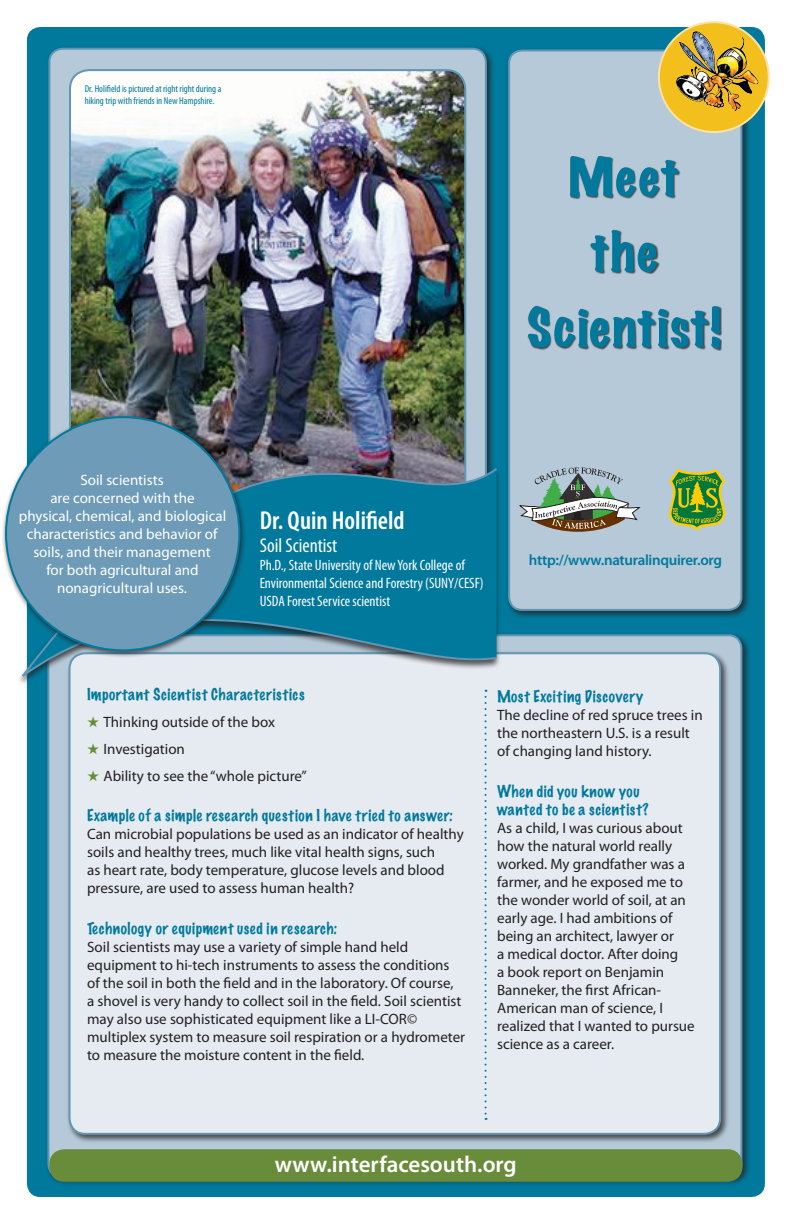
<style>
.page{position:relative;width:792px;height:1224px;background:#fff}
.page>*{position:absolute;margin:0;border:0;box-sizing:border-box;transform-origin:0 0}
.t1{font:600 condensed 26px "Myriad Pro";color:#fff}
.t2{font:600 23px "Myriad Pro";color:#fff}
.t3{font:condensed 20px "Myriad Pro";color:#fff}
.t4{font:15px/18px "Myriad Pro";color:#231f20}
.t5{font:100 15px/18px "Marker Felt";letter-spacing:.04em;color:#00799c}
.t6{font:15px/18px "Myriad Pro";color:#fff;text-align:center}
.t7{font:condensed 15px/18px "Myriad Pro";color:#fff}
.t8{font:600 15px "Myriad Pro";letter-spacing:-.02em;color:#00799c}
.t9{font:condensed 10px/12px "Myriad Pro";color:#00799c}
.s1{color:#698c3a}
</style>
<div class="page">
<div style="left:27px;top:27px;width:738px;height:1170px;background:#00799c;border-radius:14px"></div>
<div style="left:49px;top:49px;width:437px;height:542px;background:#b6c9d8;border-radius:14px"></div>
<div style="left:506px;top:47px;width:245px;height:573px;background:#231f20;opacity:.75"></div>
<div style="left:509px;top:50px;width:232px;height:560px;background:#b6c9d8;border-radius:13px"></div>
<div style="left:508px;top:50px;width:234px;height:561px;border:2px solid #6396b3;border-radius:13px"></div>
<div style="left:659px;top:22px;width:110px;height:110px;background:#f3bf1d;border-radius:50%"></div>
<div style="left:658px;top:21px;width:112px;height:112px;border:2px solid #fbe2a7;border-radius:50%"></div>
<img style="left:666px;top:32px;width:94px;height:81px">
<div style="left:45px;top:632px;width:706px;height:555px;background:#231f20;opacity:.75"></div>
<div style="left:48px;top:635px;width:693px;height:542px;background:#b6c9d8;border-radius:13px"></div>
<div style="left:66px;top:650px;width:664px;height:493px;background:#231f20;opacity:.75"></div>
<div style="left:70px;top:653px;width:650px;height:481px;background:#e6ebf1;border-radius:16px"></div>
<div style="left:528px;top:306px;width:194px;height:45px;background:#231f20;opacity:.75"></div>
<svg style="left:528px;top:306px;width:192px;height:43px"></svg>
<div style="left:590px;top:230px;width:70px;height:44px;background:#231f20;opacity:.75"></div>
<svg style="left:590px;top:230px;width:68px;height:42px"></svg>
<div style="left:570px;top:156px;width:111px;height:44px;background:#231f20;opacity:.75"></div>
<svg style="left:570px;top:156px;width:109px;height:41px"></svg>
<div style="left:49px;top:1149px;width:693px;height:33px;background:#698c3a;border-radius:15px"></div>
<svg style="left:669px;top:469px;width:56px;height:62px"></svg>
<svg style="left:519px;top:468px;width:121px;height:64px"></svg>
<img style="left:70px;top:70px;width:395px;height:277px">
<img style="left:19px;top:347px;width:480px;height:338px">
<div style="left:2px;top:413px;width:245px;height:245px;background:#231f20;opacity:.75"></div>
<div style="left:6px;top:417px;width:233px;height:233px;background:#6e9bb7;border-radius:50%"></div>
<svg style="left:485px;top:690px;width:2px;height:430px"></svg>
<p class="t9" style="left:85px;top:83px;width:138px">Dr. Holifield is pictured at right right during a hiking trip with friends in New Hampshire.</p>
<p class="t6" style="left:19px;top:472px;width:209px">Soil scientists<br>are concerned with the<br>physical, chemical, and biological characteristics and behavior of soils, and their management<br>for both agricultural and nonagricultural uses.</p>
<h1 class="t1" style="left:260px;top:506px;width:146px">Dr. Quin Holifield</h1>
<h3 class="t3" style="left:260px;top:534px;width:79px">Soil Scientist</h3>
<p class="t7" style="left:260px;top:556px;width:226px">Ph.D., State University of New York College of<br>Environmental Science and Forestry (SUNY/CESF)<br>USDA Forest Service scientist</p>
<p class="t8" style="left:529px;top:551px;width:195px">http://www.naturalinquirer.org</p>
<p class="t5" style="left:87px;top:685px;width:219px">Important Scientist Characteristics</p>
<p class="t4" style="left:87px;top:713px;width:189px"><span class="s1">★</span> Thinking outside of the box</p>
<p class="t4" style="left:87px;top:740px;width:99px"><span class="s1">★</span> Investigation</p>
<p class="t4" style="left:87px;top:767px;width:221px"><span class="s1">★</span> Ability to see the “whole picture”</p>
<p class="t5" style="left:87px;top:806px;width:367px">Example of a simple research question I have tried to answer:</p>
<p class="t4" style="left:87px;top:825px;width:378px">Can microbial populations be used as an indicator of healthy soils and healthy trees, much like vital health signs, such<br>as heart rate, body temperature, glucose levels and blood pressure, are used to assess human health?</p>
<p class="t5" style="left:87px;top:919px;width:252px">Technology or equipment used in research:</p>
<p class="t4" style="left:87px;top:938px;width:380px">Soil scientists may use a variety of simple hand held equipment to hi-tech instruments to assess the conditions of the soil in both the field and in the laboratory. Of course,<br>a shovel is very handy to collect soil in the field. Soil scientist may also use sophisticated equipment like a LI-COR© multiplex system to measure soil respiration or a hydrometer to measure the moisture content in the field.</p>
<p class="t5" style="left:497px;top:687px;width:148px">Most Exciting Discovery</p>
<p class="t4" style="left:497px;top:706px;width:207px">The decline of red spruce trees in the northeastern U.S. is a result of changing land history.</p>
<p class="t5" style="left:497px;top:782px;width:153px">When did you know you wanted to be a scientist?</p>
<p class="t4" style="left:497px;top:819px;width:199px">As a child, I was curious about how the natural world really worked. My grandfather was a farmer, and he exposed me to the wonder world of soil, at an early age. I had ambitions of being an architect, lawyer or<br>a medical doctor. After doing<br>a book report on Benjamin<br>Banneker, the first African-<br>American man of science, I realized that I wanted to pursue science as a career.</p>
<h2 class="t2" style="left:275px;top:1152px;width:243px">www.interfacesouth.org</h2>
</div>
